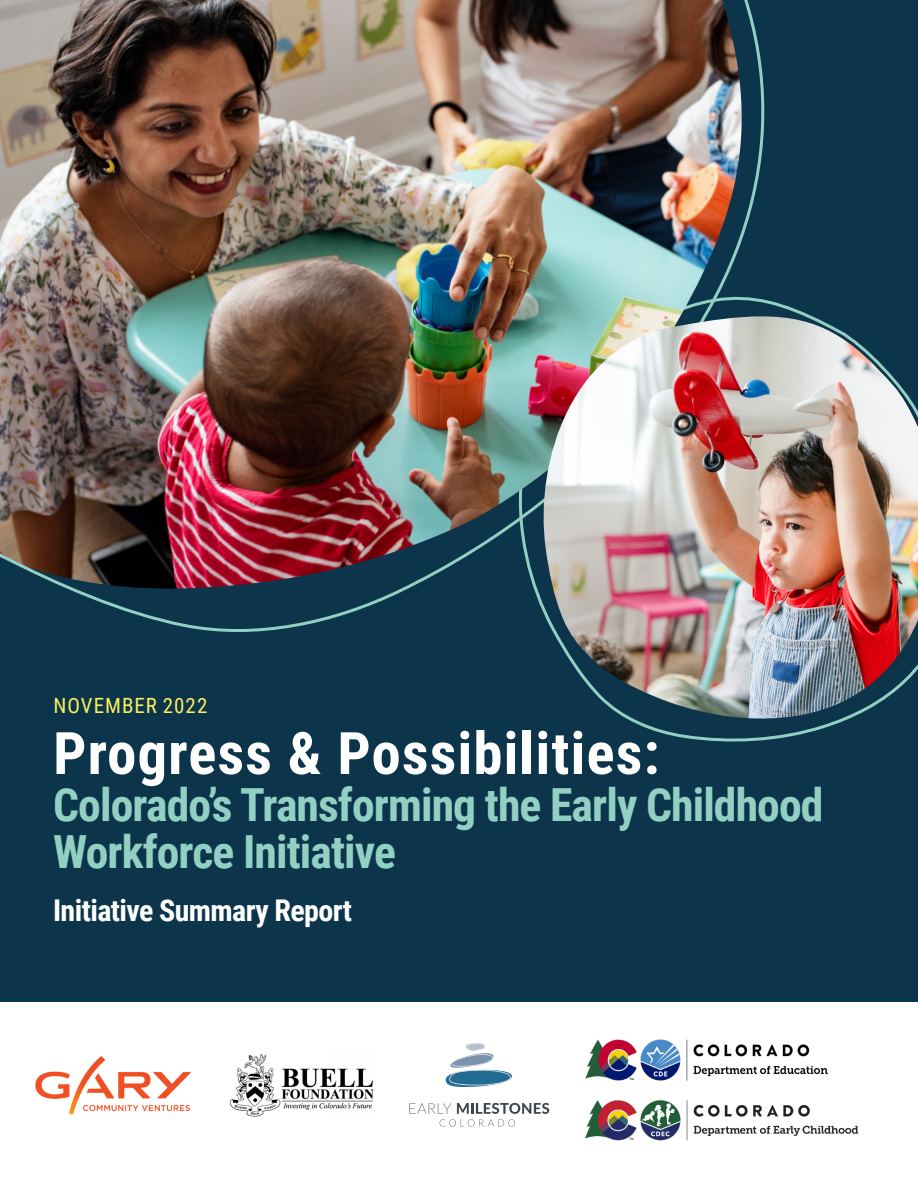
<style>
.page{position:relative;width:918px;height:1188px;background:#fff}
.page>*{position:absolute;margin:0;border:0;box-sizing:border-box;transform-origin:0 0}
.t1{font:700 58.65px "Roboto Condensed";letter-spacing:.02em;color:#fff}
.t2{font:700 45.75px/47.2px "Roboto Condensed";letter-spacing:-.02em;color:#93d0c4}
.t3{font:700 30px "Roboto Condensed";letter-spacing:-.02em;color:#fff}
.t4{font:21px "Roboto Condensed";letter-spacing:.045em;color:#faef5f}
</style>
<div class="page">
<div style="left:0;top:1px;width:918px;height:1001px;background:#0c354b"></div>
<svg style="left:445px;top:1043px;width:67px;height:44px"></svg>
<svg style="left:409px;top:1103px;width:140px;height:24px"></svg>
<img style="left:35px;top:1056px;width:156px;height:59px">
<img style="left:585px;top:1100px;width:274px;height:41px">
<img style="left:229px;top:1054px;width:145px;height:63px">
<svg style="left:627px;top:308px;width:221px;height:434px"></svg>
<img style="left:586px;top:1040px;width:241px;height:40px">
<img style="left:0;top:0;width:793px;height:632px">
<img style="left:534px;top:316px;width:384px;height:403px">
<p class="t4" style="left:54px;top:691px;width:156px">NOVEMBER 2022</p>
<p class="t1" style="left:53px;top:712px;width:608px">Progress &amp; Possibilities:</p>
<p class="t2" style="left:53px;top:780px;width:772px">Colorado’s Transforming the Early Childhood<br>Workforce Initiative</p>
<p class="t3" style="left:53px;top:889px;width:300px">Initiative Summary Report</p>
</div>
